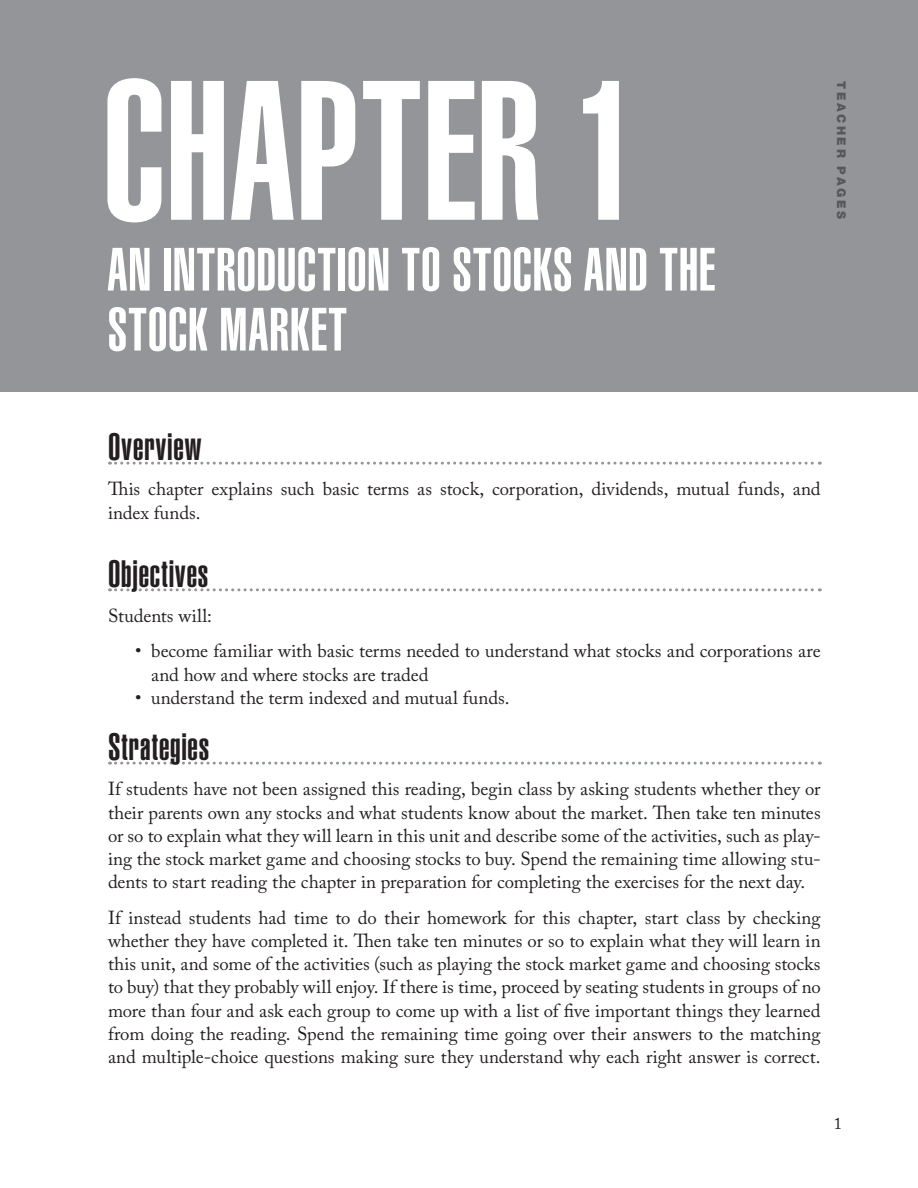
<style>
.page{position:relative;width:918px;height:1188px;background:#fff}
.page>*{position:absolute;margin:0;border:0;box-sizing:border-box;transform-origin:0 0}
.t1{font:900 extra-condensed 195px "Helvetica";color:#fff}
.t2{font:900 extra-condensed 60px/60px "Helvetica";letter-spacing:.01em;color:#fff}
.t3{font:900 extra-condensed 37.5px "Helvetica";letter-spacing:.02em;color:#231f20}
.t4{font:18.75px/23.2px "Adobe Caslon Pro";letter-spacing:-.005em;color:#231f20}
.t5{font:16.5px "Adobe Caslon Pro";color:#231f20}
.t6{font:900 12px "Helvetica Neue";letter-spacing:.23em;color:#57585a}
</style>
<div class="page">
<div style="left:0;top:0;width:918px;height:392px;background:#939598"></div>
<svg style="left:110px;top:462px;width:710px;height:3px"></svg>
<svg style="left:110px;top:588px;width:710px;height:3px"></svg>
<svg style="left:110px;top:762px;width:710px;height:3px"></svg>
<h1 class="t1" style="left:102px;top:39px;width:538px">CHAPTER 1</h1>
<h2 class="t2" style="left:107px;top:240px;width:609px">AN INTRODUCTION TO STOCKS AND THE<br>STOCK MARKET</h2>
<p class="t6" style="left:848px;top:81px;width:140px;rotate:90deg">Teacher Pages</p>
<h3 class="t3" style="left:108px;top:425px;width:95px">OVERVIEW</h3>
<p class="t4" style="left:108px;top:477px;width:714px">This chapter explains such basic terms as stock, corporation, dividends, mutual funds, and index funds.</p>
<h3 class="t3" style="left:108px;top:552px;width:102px">OBJECTIVES</h3>
<p class="t4" style="left:108px;top:604px;width:105px">Students will:</p>
<p class="t4" style="left:151px;top:639px;width:671px;text-indent:-16px">• become familiar with basic terms needed to understand what stocks and corporations are and how and where stocks are traded</p>
<p class="t4" style="left:135px;top:686px;width:376px">• understand the term indexed and mutual funds.</p>
<h3 class="t3" style="left:108px;top:725px;width:103px">STRATEGIES</h3>
<p class="t4" style="left:108px;top:777px;width:714px;text-align:justify">If students have not been assigned this reading, begin class by asking students whether they or their parents own any stocks and what students know about the market. Then take ten minutes or so to explain what they will learn in this unit and describe some of the activities, such as play&shy;ing the stock market game and choosing stocks to buy. Spend the remaining time allowing stu&shy;dents to start reading the chapter in preparation for completing the exercises for the next day.</p>
<p class="t4" style="left:108px;top:906px;width:714px;text-align:justify">If instead students had time to do their homework for this chapter, start class by checking whether they have completed it. Then take ten minutes or so to explain what they will learn in this unit, and some of the activities (such as playing the stock market game and choosing stocks to buy) that they probably will enjoy. If there is time, proceed by seating students in groups of no more than four and ask each group to come up with a list of five important things they learned from doing the reading. Spend the remaining time going over their answers to the matching and multiple-choice questions making sure they understand why each right answer is correct.</p>
<p class="t5" style="left:834px;top:1113px;width:10px">1</p>
</div>
